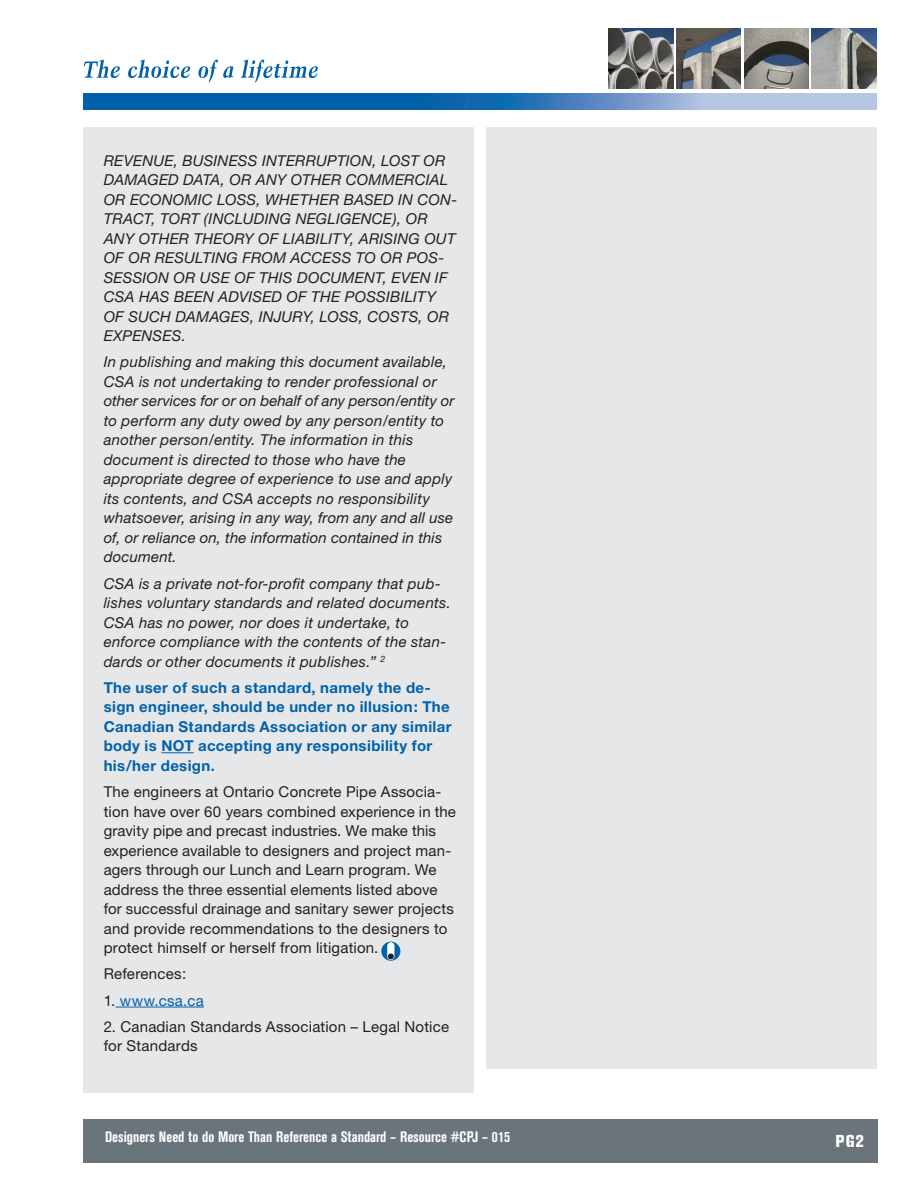
<style>
.page{position:relative;width:918px;height:1188px;background:#fff}
.page>*{position:absolute;margin:0;border:0;box-sizing:border-box;transform-origin:0 0}
.t1{font:800 condensed 17.1px "Akzidenz Grotesk BE";color:#fff}
.t2{font:italic 15px/19.5px "Helvetica Neue";letter-spacing:.015em;color:#231f20}
.t3{font:15px/19.5px "Helvetica Neue";letter-spacing:.01em;color:#231f20}
.t4{font:700 15px/19.5px "Helvetica Neue";letter-spacing:.025em;color:#0161aa}
.t5{font:700 condensed 15px "Akzidenz Grotesk BE";color:#fff}
.t6{font:15px "Helvetica Neue";letter-spacing:.02em;color:#0161aa}
.s1{color:#231f20}
</style>
<div class="page">
<div style="left:83px;top:1119px;width:795px;height:43px;background:#6a747b"></div>
<div style="left:83px;top:128px;width:391px;height:966px;background:#e6e7e9"></div>
<hr style="left:161px;top:752px;width:33px;height:1px;background:#0161aa">
<hr style="left:116px;top:1007px;width:88px;height:1px;background:#0161aa">
<div style="left:486px;top:128px;width:391px;height:941px;background:#e6e7e9"></div>
<svg style="left:83px;top:60px;width:37px;height:18px"></svg>
<svg style="left:128px;top:60px;width:62px;height:18px"></svg>
<svg style="left:198px;top:60px;width:35px;height:23px"></svg>
<svg style="left:241px;top:60px;width:77px;height:23px"></svg>
<img style="left:609px;top:28px;width:64px;height:61px">
<img style="left:812px;top:28px;width:64px;height:61px">
<img style="left:744px;top:28px;width:65px;height:61px">
<img style="left:676px;top:28px;width:65px;height:61px">
<svg style="left:83px;top:93px;width:794px;height:16px;background:#4183bd"></svg>
<svg style="left:381px;top:942px;width:19px;height:19px"></svg>
<svg style="left:387px;top:942px;width:7px;height:18px"></svg>
<p class="t2" style="left:104px;top:150px;width:355px">REVENUE, BUSINESS INTERRUPTION, LOST OR DAMAGED DATA, OR ANY OTHER COMMERCIAL OR ECONOMIC LOSS, WHETHER BASED IN CON-TRACT, TORT (INCLUDING NEGLIGENCE), OR ANY OTHER THEORY OF LIABILITY, ARISING OUT OF OR RESULTING FROM ACCESS TO OR POS-SESSION OR USE OF THIS DOCUMENT, EVEN IF CSA HAS BEEN ADVISED OF THE POSSIBILITY OF SUCH DAMAGES, INJURY, LOSS, COSTS, OR EXPENSES.</p>
<p class="t2" style="left:104px;top:352px;width:352px">In publishing and making this document available, CSA is not undertaking to render professional or other services for or on behalf of any person/entity or to perform any duty owed by any person/entity to another person/entity. The information in this document is directed to those who have the appropriate degree of experience to use and apply its contents, and CSA accepts no responsibility whatsoever, arising in any way, from any and all use of, or reliance on, the information contained in this document.</p>
<p class="t2" style="left:104px;top:573px;width:349px">CSA is a private not-for-profit company that pub&shy;lishes voluntary standards and related documents.<br>CSA has no power, nor does it undertake, to enforce compliance with the contents of the stan&shy;dards or other documents it publishes.” <sup>2</sup></p>
<p class="t4" style="left:104px;top:677px;width:349px">The user of such a standard, namely the de&shy;sign engineer, should be under no illusion: The Canadian Standards Association or any similar body is NOT accepting any responsibility for his/her design.</p>
<p class="t3" style="left:104px;top:782px;width:354px">The engineers at Ontario Concrete Pipe Associa&shy;tion have over 60 years combined experience in the gravity pipe and precast industries. We make this experience available to designers and project man&shy;agers through our Lunch and Learn program. We address the three essential elements listed above for successful drainage and sanitary sewer projects and provide recommendations to the designers to protect himself or herself from litigation.</p>
<p class="t3" style="left:104px;top:964px;width:84px">References:</p>
<p class="t6" style="left:104px;top:991px;width:102px"><span class="s1">1.</span> www.csa.ca</p>
<p class="t3" style="left:104px;top:1017px;width:347px">2. Canadian Standards Association – Legal Notice for Standards</p>
<p class="t5" style="left:105px;top:1128px;width:407px">Designers Need to do More Than Reference a Standard – Resource #CPJ – 015</p>
<p class="t1" style="left:836px;top:1131px;width:30px">PG2</p>
</div>
